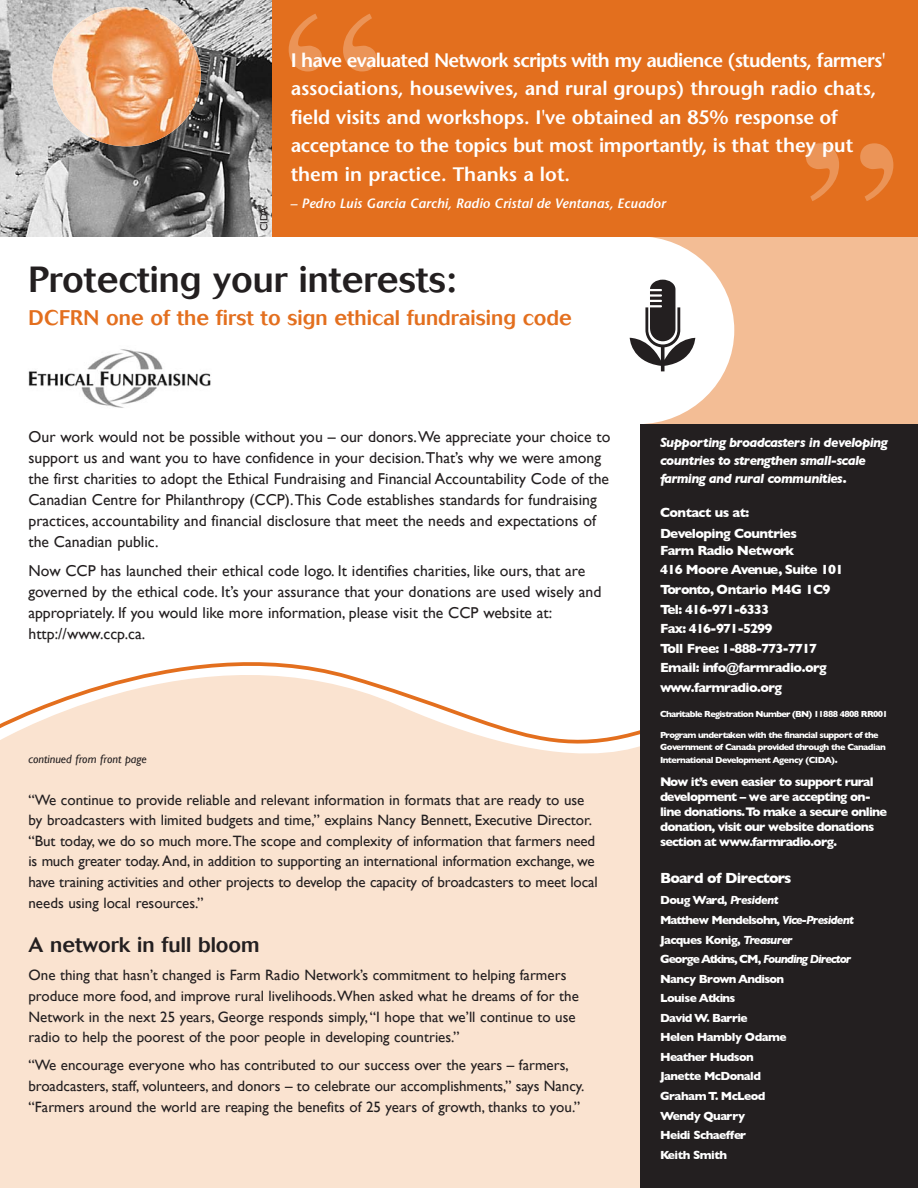
<style>
.page{position:relative;width:918px;height:1188px;background:#fff}
.page>*{position:absolute;margin:0;border:0;box-sizing:border-box;transform-origin:0 0}
.t1{font:237px "Times";color:#eb9457}
.t2{font:500 36px "Cosmos";color:#231f20}
.t3{font:500 21px "Cosmos";color:#e36f1e}
.t4{font:500 21px "Cosmos";color:#231f20}
.t5{font:600 19.5px/28.5px "Stone Sans";letter-spacing:-.005em;color:#fff}
.t6{font:15.75px/21px "Gill Sans";color:#231f20}
.t7{font:15px/20.7px "Gill Sans";color:#231f20}
.t8{font:700 15px "Gill Sans";letter-spacing:-.055em;color:#fff}
.t9{font:700 13.5px/19.5px "Gill Sans";letter-spacing:-.045em;color:#fff}
.t10{font:italic 700 13.5px/18px "Gill Sans";letter-spacing:-.05em;color:#fff}
.t11{font:italic 600 13.5px "Stone Sans";color:#fff}
.t12{font:700 12.75px/15px "Gill Sans";letter-spacing:-.06em;color:#fff}
.t13{font:700 12px/19.5px "Gill Sans";letter-spacing:-.05em;color:#fff}
.t14{font:italic 12px "Gill Sans";color:#231f20}
.t15{font:10.5px "Gill Sans";color:#231f20}
.t16{font:700 9px/12.8px "Gill Sans";letter-spacing:-.065em;color:#fff}
.s1{font-size:15px}
.s2{font-size:10.5px}
.s3{font-style:italic}
</style>
<div class="page">
<img style="left:0;top:0;width:272px;height:236px">
<svg style="left:0;top:662px;width:640px;height:526px;fill:#fae3d0"></svg>
<div style="left:640px;top:234px;width:278px;height:190px;background:#f3bd95"></div>
<div style="left:541px;top:236px;width:193px;height:188px;background:#fff;border-radius:50%"></div>
<svg style="left:630px;top:280px;width:65px;height:91px"></svg>
<div style="left:272px;top:0;width:646px;height:236px;background:#e36f1e"></div>
<img style="left:52px;top:7px;width:149px;height:139px;border-radius:50%">
<img style="left:28px;top:349px;width:183px;height:59px">
<div style="left:640px;top:424px;width:278px;height:764px;background:#231f20"></div>
<p class="t15" style="left:258px;top:231px;width:26px;rotate:-90deg">CIDA</p>
<h1 class="t1" style="left:282px;top:-4px;width:107px">“</h1>
<p class="t5" style="left:291px;top:48px;width:597px">I have evaluated Network scripts with my audience (students, farmers' associations, housewives, and rural groups) through radio chats, field visits and workshops. I've obtained an 85% response of acceptance to the topics but most importantly, is that they put them in practice. Thanks a lot.</p>
<p class="t11" style="left:291px;top:198px;width:377px">– Pedro Luis Garcia Carchi, Radio Cristal de Ventanas, Ecuador</p>
<h1 class="t1" style="left:798px;top:126px;width:107px">”</h1>
<h2 class="t2" style="left:28px;top:267px;width:429px">Protecting your interests:</h2>
<h3 class="t3" style="left:28px;top:310px;width:545px">DCFRN one of the first to sign ethical fundraising code</h3>
<p class="t6" style="left:28px;top:426px;width:583px">Our work would not be possible without you – our donors.We appreciate your choice to support us and want you to have confidence in your decision.That’s why we were among the first charities to adopt the Ethical Fundraising and Financial Accountability Code of the Canadian Centre for Philanthropy (CCP).This Code establishes standards for fundraising practices, accountability and financial disclosure that meet the needs and expectations of the Canadian public.</p>
<p class="t6" style="left:28px;top:560px;width:574px">Now CCP has launched their ethical code logo. It identifies charities, like ours, that are governed by the ethical code. It’s your assurance that your donations are used wisely and appropriately. If you would like more information, please visit the CCP website at: http://www.ccp.ca.</p>
<p class="t14" style="left:28px;top:752px;width:120px">continued from front page</p>
<p class="t7" style="left:28px;top:789px;width:571px">“We continue to provide reliable and relevant information in formats that are ready to use by broadcasters with limited budgets and time,” explains Nancy Bennett, Executive Director. “But today, we do so much more.The scope and complexity of information that farmers need is much greater today.And, in addition to supporting an international information exchange, we have training activities and other projects to develop the capacity of broadcasters to meet local needs using local resources.”</p>
<h3 class="t4" style="left:28px;top:937px;width:233px">A network in full bloom</h3>
<p class="t7" style="left:28px;top:965px;width:552px">One thing that hasn’t changed is Farm Radio Network’s commitment to helping farmers produce more food, and improve rural livelihoods.When asked what he dreams of for the Network in the next 25 years, George responds simply,“I hope that we’ll continue to use radio to help the poorest of the poor people in developing countries.”</p>
<p class="t7" style="left:28px;top:1055px;width:557px">“We encourage everyone who has contributed to our success over the years – farmers, broadcasters, staff, volunteers, and donors – to celebrate our accomplishments,” says Nancy. “Farmers around the world are reaping the benefits of 25 years of growth, thanks to you.”</p>
<p class="t10" style="left:660px;top:433px;width:229px">Supporting broadcasters in developing countries to strengthen small-scale farming and rural communities<span class="s1">.</span></p>
<p class="t9" style="left:660px;top:502px;width:138px;line-height:21px">Contact us at:<br>Developing Countries</p>
<p class="t9" style="left:660px;top:541px;width:185px">Farm Radio Network<br>416 Moore Avenue, Suite 101<br>Toronto, Ontario M4G 1C9<br>Tel: 416-971-6333<br>Fax: 416-971-5299<br>Toll Free: 1-888-773-7717<br>Email: info@farmradio.org www.farmradio.org</p>
<p class="t16" style="left:660px;top:708px;width:229px">Charitable Registration Number (BN) 11888 4808 RR001</p>
<p class="t16" style="left:660px;top:728px;width:227px">Program undertaken with the financial support of the<br>Government of Canada provided through the Canadian<br>International Development Agency (CIDA)<span class="s2">.</span></p>
<p class="t12" style="left:660px;top:774px;width:229px">Now it’s even easier to support rural development – we are accepting on&shy;line donations.To make a secure online donation, visit our website donations section at www.farmradio.org.</p>
<p class="t8" style="left:660px;top:870px;width:133px">Board of Directors</p>
<p class="t13" style="left:660px;top:891px;width:196px">Doug Ward, <span class="s3">President<br></span>Matthew Mendelsohn, <span class="s3">Vice-President<br></span>Jacques Konig, <span class="s3">Treasurer<br></span>George Atkins, CM, <span class="s3">Founding Director<br></span>Nancy Brown Andison<br>Louise Atkins<br>David W. Barrie<br>Helen Hambly Odame<br>Heather Hudson<br>Janette McDonald<br>Graham T. McLeod<br>Wendy Quarry<br>Heidi Schaeffer<br>Keith Smith</p>
</div>
